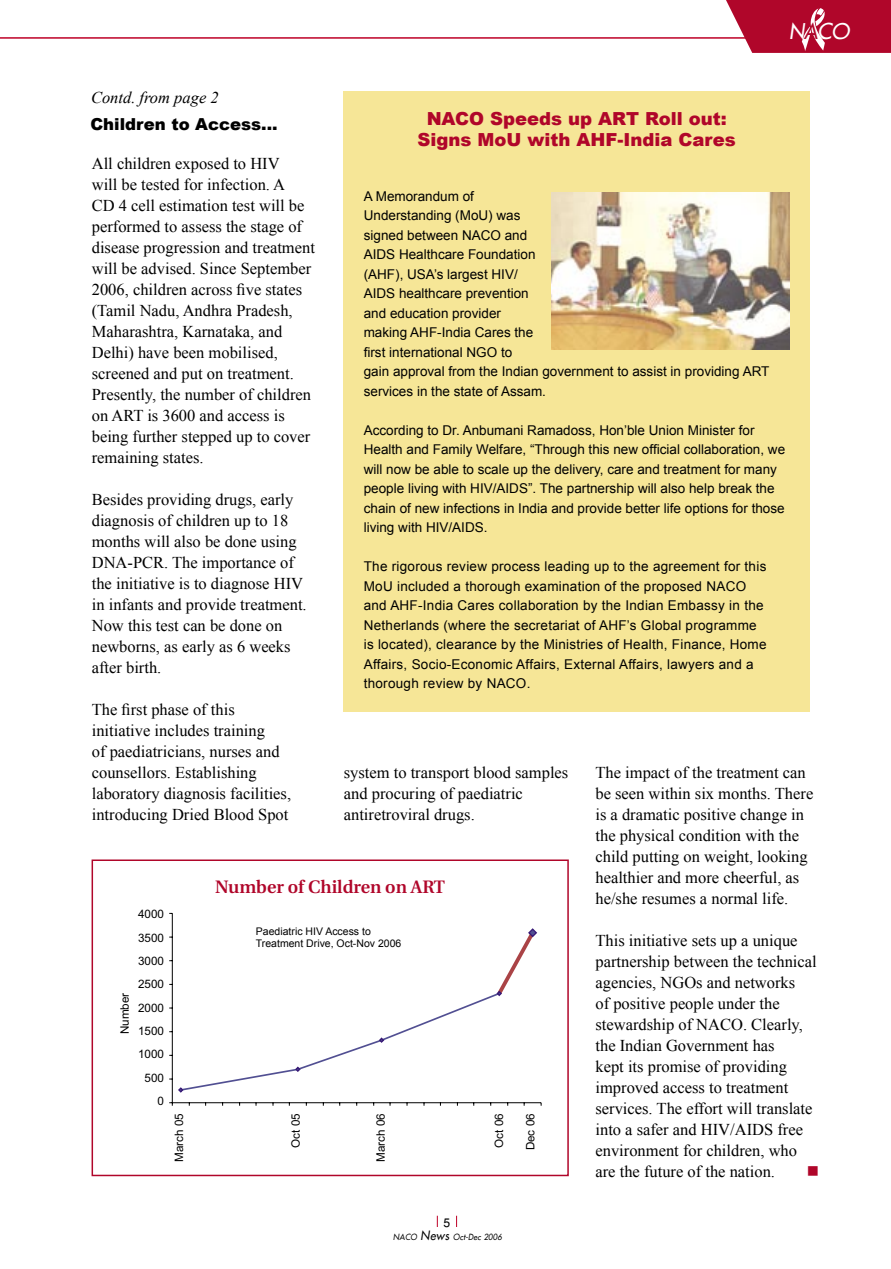
<style>
.page{position:relative;width:891px;height:1269px;background:#fff}
.page>*{position:absolute;margin:0;border:0;box-sizing:border-box;transform-origin:0 0}
.t1{font:21.3px "Futura 2";color:#fff;scale:.9 1}
.t2{font:900 18px/21.6px "Arial";color:#b0062a;text-align:center}
.t3{font:600 18px "Utopia";color:#b0062a}
.t4{font:16.5px/21px "Times New Roman";color:#000}
.t5{font:900 16.5px "Arial";color:#000}
.t6{font:italic 16.5px "Times New Roman";color:#000}
.t7{font:16.5px "Wingdings";color:#b0062a}
.t8{font:13.5px/19.5px "Arial";color:#000}
.t9{font:13.5px/19.5px "Arial";letter-spacing:.02em;color:#000}
.t10{font:12px "Helvetica";color:#000}
.t11{font:11.7px/23.2px "Arial";color:#000;text-align:right}
.t12{font:10.5px/12.6px "Arial";color:#000}
.t13{font:italic 8.25px "Futura 2";letter-spacing:.03em;color:#000;scale:.93 1}
.s1{color:#b0062a}
.s2{font-size:12.45px}
</style>
<div class="page">
<hr style="left:0;top:37px;width:891px;height:2px;background:#be0027">
<svg style="left:716px;top:0;width:175px;height:53px"></svg>
<img style="left:802px;top:8px;width:24px;height:43px">
<div style="left:344px;top:91px;width:466px;height:621px;background:#f6e697"></div>
<img style="left:552px;top:192px;width:237px;height:157px">
<div style="left:92px;top:859px;width:477px;height:317px;border:2px solid #b0062a"></div>
<hr style="left:172px;top:1102px;width:369px;height:1px;background:#000">
<hr style="left:172px;top:913px;width:1px;height:190px;background:#000">
<svg style="left:169px;top:927px;width:369px;height:167px"></svg>
<p class="t6" style="left:91px;top:86px;width:129px">Contd. from page 2</p>
<p class="t1" style="left:789px;top:17px;width:73px">N<span class="s1">A</span>CO</p>
<p class="t2" style="left:418px;top:107px;width:320px">NACO Speeds up ART Roll out:<br>Signs MoU with AHF-India Cares</p>
<p class="t5" style="left:90px;top:112px;width:189px">Children to Access...</p>
<p class="t4" style="left:92px;top:152px;width:225px">All children exposed to HIV<br>will be tested for infection. A<br>CD 4 cell estimation test will be performed to assess the stage of disease progression and treatment will be advised. Since September<br>2006, children across five states (Tamil Nadu, Andhra Pradesh,<br>Maharashtra, Karnataka, and<br>Delhi) have been mobilised, screened and put on treatment.<br>Presently, the number of children on ART is 3600 and access is being further stepped up to cover remaining states.</p>
<p class="t4" style="left:92px;top:488px;width:216px">Besides providing drugs, early diagnosis of children up to 18 months will also be done using<br>DNA-PCR. The importance of the initiative is to diagnose HIV in infants and provide treatment.<br>Now this test can be done on newborns, as early as 6 weeks after birth.</p>
<p class="t4" style="left:92px;top:698px;width:201px">The first phase of this initiative includes training<br>of paediatricians, nurses and counsellors. Establishing laboratory diagnosis facilities, introducing Dried Blood Spot</p>
<p class="t8" style="left:364px;top:186px;width:407px">A Memorandum of<br>Understanding (MoU) was<br>signed between NACO and<br>AIDS Healthcare Foundation<br>(AHF), USA’s largest HIV/<br>AIDS healthcare prevention<br>and education provider<br>making AHF-India Cares the<br>first international NGO to<br>gain approval from the Indian government to assist in providing ART services in the state of Assam.</p>
<p class="t8" style="left:364px;top:420px;width:423px">According to Dr. Anbumani Ramadoss, Hon’ble Union Minister for Health and Family Welfare, “Through this new official collaboration, we will now be able to scale up the delivery, care and treatment for many people living with HIV/AIDS”. The partnership will also help break the chain of new infections in India and provide better life options for those living with HIV/AIDS.</p>
<p class="t9" style="left:364px;top:557px;width:404px">The rigorous review process leading up to the agreement for this MoU included a thorough examination of the proposed NACO and AHF-India Cares collaboration by the Indian Embassy in the Netherlands (where the secretariat of AHF’s Global programme is located), clearance by the Ministries of Health, Finance, Home Affairs, Socio-Economic Affairs, External Affairs, lawyers and a thorough review by NACO.</p>
<p class="t4" style="left:344px;top:762px;width:226px">system to transport blood samples and procuring of paediatric antiretroviral drugs.</p>
<p class="t4" style="left:596px;top:762px;width:219px">The impact of the treatment can be seen within six months. There is a dramatic positive change in the physical condition with the child putting on weight, looking healthier and more cheerful, as he/she resumes a normal life.</p>
<p class="t4" style="left:596px;top:930px;width:223px">This initiative sets up a unique partnership between the technical agencies, NGOs and networks<br>of positive people under the stewardship of NACO. Clearly, the Indian Government has<br>kept its promise of providing improved access to treatment services. The effort will translate into a safer and HIV/AIDS free environment for children, who are the future of the nation.</p>
<p class="t3" style="left:215px;top:876px;width:231px">Number of Children on ART</p>
<p class="t11" style="left:138px;top:903px;width:27px">4000<br>3500<br>3000<br>2500<br>2000<br>1500<br>1000<br>500<br>0</p>
<p class="t12" style="left:256px;top:925px;width:147px">Paediatric HIV Access to<br>Treatment Drive, Oct-Nov 2006</p>
<p class="t11" style="left:113px;top:1034px;width:43px;rotate:-90deg">Number</p>
<p class="t11" style="left:284px;top:1148px;width:36px;rotate:-90deg">Oct 05</p>
<p class="t11" style="left:487px;top:1148px;width:36px;rotate:-90deg">Oct 06</p>
<p class="t11" style="left:519px;top:1150px;width:38px;rotate:-90deg">Dec 06</p>
<p class="t11" style="left:168px;top:1162px;width:50px;rotate:-90deg">March 05</p>
<p class="t11" style="left:369px;top:1162px;width:50px;rotate:-90deg">March 06</p>
<p class="t7" style="left:807px;top:1162px;width:14px">■</p>
<p class="t10" style="left:443px;top:1215px;width:8px">5</p>
<p class="t13" style="left:393px;top:1231px;width:119px">NACO <span class="s2">News</span> Oct-Dec 2006</p>
</div>
